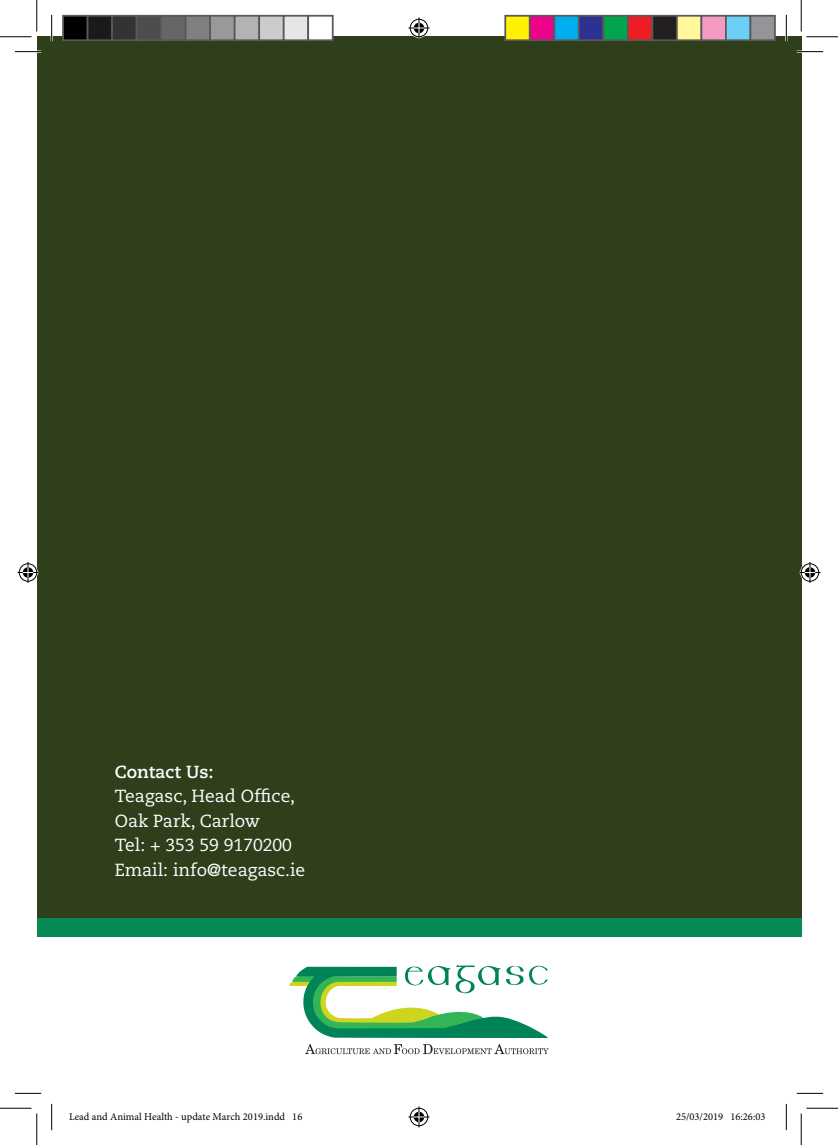
<style>
.page{position:relative;width:838px;height:1145px;background:#fff}
.page>*{position:absolute;margin:0;border:0;box-sizing:border-box;transform-origin:0 0}
.t1{font:17.5px "Caecilia LT Std";color:#fff}
.t2{font:700 17.5px "Caecilia LT Std";color:#fff}
.t3{font:10.5px "Minion Pro";color:#000}
</style>
<div class="page">
<div style="left:37px;top:37px;width:764px;height:896px;background:#2f3f1c"></div>
<svg style="left:289px;top:965px;width:259px;height:73px"></svg>
<svg style="left:305px;top:1044px;width:243px;height:10px"></svg>
<div style="left:37px;top:918px;width:764px;height:19px;background:#078b56"></div>
<hr style="left:15px;top:51px;width:26px;height:2px;background:#fff">
<hr style="left:796px;top:51px;width:27px;height:2px;background:#fff">
<hr style="left:51px;top:15px;width:2px;height:26px;background:#fff">
<hr style="left:785px;top:15px;width:2px;height:26px;background:#fff">
<svg style="left:15px;top:51px;width:26px;height:1px"></svg>
<svg style="left:796px;top:51px;width:27px;height:1px"></svg>
<svg style="left:15px;top:1093px;width:26px;height:1px"></svg>
<svg style="left:796px;top:1093px;width:27px;height:1px"></svg>
<svg style="left:51px;top:15px;width:1px;height:26px"></svg>
<svg style="left:51px;top:1104px;width:1px;height:26px"></svg>
<svg style="left:786px;top:15px;width:1px;height:26px"></svg>
<svg style="left:786px;top:1104px;width:1px;height:26px"></svg>
<hr style="left:0;top:36px;width:32px;height:1px;background:#000">
<hr style="left:806px;top:36px;width:31px;height:1px;background:#000">
<hr style="left:0;top:1108px;width:32px;height:1px;background:#000">
<hr style="left:806px;top:1108px;width:31px;height:1px;background:#000">
<hr style="left:36px;top:0;width:1px;height:31px;background:#000">
<hr style="left:36px;top:1113px;width:1px;height:32px;background:#000">
<hr style="left:800px;top:0;width:1px;height:31px;background:#000">
<hr style="left:800px;top:1113px;width:1px;height:32px;background:#000">
<svg style="left:408px;top:18px;width:21px;height:21px"></svg>
<svg style="left:408px;top:1106px;width:21px;height:21px"></svg>
<svg style="left:18px;top:562px;width:21px;height:21px"></svg>
<svg style="left:799px;top:562px;width:21px;height:21px"></svg>
<div style="left:63px;top:16px;width:25px;height:24px;background:#000"></div>
<div style="left:62px;top:15px;width:26px;height:26px;border:2px solid #595959"></div>
<div style="left:88px;top:16px;width:24px;height:24px;background:#1a1a1a"></div>
<div style="left:87px;top:15px;width:26px;height:26px;border:2px solid #595959"></div>
<div style="left:112px;top:16px;width:25px;height:24px;background:#333"></div>
<div style="left:111px;top:15px;width:26px;height:26px;border:2px solid #595959"></div>
<div style="left:137px;top:16px;width:24px;height:24px;background:#4d4d4d"></div>
<div style="left:136px;top:15px;width:26px;height:26px;border:2px solid #595959"></div>
<div style="left:161px;top:16px;width:25px;height:24px;background:#666"></div>
<div style="left:160px;top:15px;width:26px;height:26px;border:2px solid #595959"></div>
<div style="left:186px;top:16px;width:24px;height:24px;background:#808080"></div>
<div style="left:185px;top:15px;width:26px;height:26px;border:2px solid #595959"></div>
<div style="left:210px;top:16px;width:25px;height:24px;background:#999"></div>
<div style="left:209px;top:15px;width:26px;height:26px;border:2px solid #595959"></div>
<div style="left:235px;top:16px;width:24px;height:24px;background:#b3b3b3"></div>
<div style="left:234px;top:15px;width:26px;height:26px;border:2px solid #595959"></div>
<div style="left:259px;top:16px;width:25px;height:24px;background:#ccc"></div>
<div style="left:258px;top:15px;width:26px;height:26px;border:2px solid #595959"></div>
<div style="left:284px;top:16px;width:24px;height:24px;background:#e6e6e6"></div>
<div style="left:283px;top:15px;width:26px;height:26px;border:2px solid #595959"></div>
<div style="left:308px;top:16px;width:25px;height:24px;background:#fff"></div>
<div style="left:307px;top:15px;width:26px;height:26px;border:2px solid #595959"></div>
<div style="left:505px;top:16px;width:24px;height:24px;background:#fff101"></div>
<div style="left:504px;top:15px;width:26px;height:26px;border:2px solid #595959"></div>
<div style="left:529px;top:16px;width:25px;height:24px;background:#ed028c"></div>
<div style="left:529px;top:15px;width:26px;height:26px;border:2px solid #595959"></div>
<div style="left:554px;top:16px;width:24px;height:24px;background:#00aeef"></div>
<div style="left:553px;top:15px;width:26px;height:26px;border:2px solid #595959"></div>
<div style="left:578px;top:16px;width:25px;height:24px;background:#2e3092"></div>
<div style="left:578px;top:15px;width:26px;height:26px;border:2px solid #595959"></div>
<div style="left:603px;top:16px;width:24px;height:24px;background:#00a54f"></div>
<div style="left:602px;top:15px;width:26px;height:26px;border:2px solid #595959"></div>
<div style="left:627px;top:16px;width:25px;height:24px;background:#ee1d23"></div>
<div style="left:627px;top:15px;width:26px;height:26px;border:2px solid #595959"></div>
<div style="left:652px;top:16px;width:24px;height:24px;background:#231f20"></div>
<div style="left:651px;top:15px;width:26px;height:26px;border:2px solid #595959"></div>
<div style="left:676px;top:16px;width:25px;height:24px;background:#fff79a"></div>
<div style="left:676px;top:15px;width:26px;height:26px;border:2px solid #595959"></div>
<div style="left:701px;top:16px;width:24px;height:24px;background:#f499c2"></div>
<div style="left:700px;top:15px;width:26px;height:26px;border:2px solid #595959"></div>
<div style="left:725px;top:16px;width:25px;height:24px;background:#6bcff6"></div>
<div style="left:725px;top:15px;width:26px;height:26px;border:2px solid #595959"></div>
<div style="left:750px;top:16px;width:24px;height:24px;background:#939598"></div>
<div style="left:749px;top:15px;width:26px;height:26px;border:2px solid #595959"></div>
<p class="t2" style="left:115px;top:761px;width:100px">Contact Us:</p>
<p class="t1" style="left:115px;top:786px;width:182px">Teagasc, Head Office,</p>
<p class="t1" style="left:115px;top:811px;width:147px">Oak Park, Carlow</p>
<p class="t1" style="left:115px;top:835px;width:179px">Tel: + 353 59 9170200</p>
<p class="t1" style="left:115px;top:860px;width:192px">Email: info@teagasc.ie</p>
<p class="t3" style="left:69px;top:1109px;width:235px">Lead and Animal Health - update March 2019.indd 16</p>
<p class="t3" style="left:676px;top:1109px;width:91px">25/03/2019 16:26:03</p>
</div>
